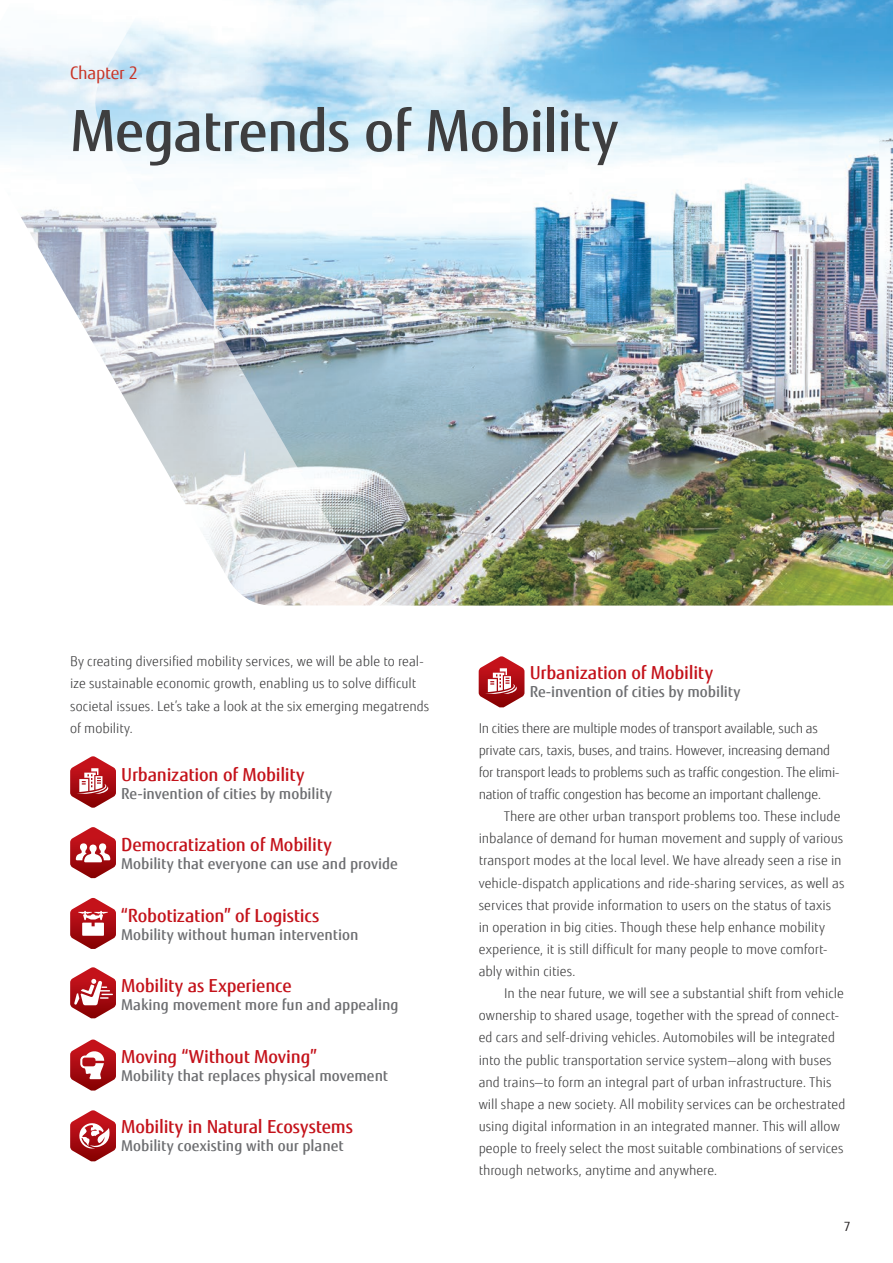
<style>
.page{position:relative;width:893px;height:1263px;background:#fff}
.page>*{position:absolute;margin:0;border:0;box-sizing:border-box;transform-origin:0 0}
.t1{font:500 57px "Fujitsu Sans";letter-spacing:-.02em;color:#3e3e3f}
.t2{font:500 18px "Fujitsu Sans";letter-spacing:-.01em;color:#c4121a}
.t3{font:17.25px "Fujitsu Sans";letter-spacing:-.01em;color:#c93325}
.t4{font:500 15px "Fujitsu Sans";color:#6c6d70}
.t5{font:300 13.5px/22.2px "Fujitsu Sans";color:#3e3e3f}
.t6{font:12.75px "Fujitsu Sans";color:#231f20}
</style>
<div class="page">
<svg style="left:70px;top:756px;width:46px;height:52px"></svg>
<svg style="left:70px;top:827px;width:46px;height:51px"></svg>
<svg style="left:70px;top:898px;width:46px;height:51px"></svg>
<svg style="left:70px;top:967px;width:46px;height:51px"></svg>
<svg style="left:70px;top:1039px;width:46px;height:51px"></svg>
<svg style="left:70px;top:1110px;width:46px;height:51px"></svg>
<svg style="left:479px;top:656px;width:45px;height:51px"></svg>
<img style="left:0;top:48px;width:88px;height:204px">
<img style="left:41px;top:252px;width:47px;height:51px">
<img style="left:88px;top:0;width:805px;height:605px">
<p class="t3" style="left:70px;top:62px;width:69px">Chapter 2</p>
<h1 class="t1" style="left:70px;top:94px;width:550px">Megatrends of Mobility</h1>
<p class="t5" style="left:70px;top:650px;width:361px">By creating diversified mobility services, we will be able to real&shy;ize sustainable economic growth, enabling us to solve difficult societal issues. Let’s take a look at the six emerging megatrends of mobility.</p>
<h2 class="t2" style="left:121px;top:763px;width:185px">Urbanization of Mobility</h2>
<p class="t4" style="left:121px;top:784px;width:212px">Re-invention of cities by mobility</p>
<h2 class="t2" style="left:121px;top:833px;width:212px">Democratization of Mobility</h2>
<p class="t4" style="left:121px;top:854px;width:278px">Mobility that everyone can use and provide</p>
<h2 class="t2" style="left:121px;top:904px;width:200px">“Robotization” of Logistics</h2>
<p class="t4" style="left:121px;top:925px;width:239px">Mobility without human intervention</p>
<h2 class="t2" style="left:121px;top:974px;width:172px">Mobility as Experience</h2>
<p class="t4" style="left:121px;top:995px;width:279px">Making movement more fun and appealing</p>
<h2 class="t2" style="left:121px;top:1045px;width:197px">Moving “Without Moving”</h2>
<p class="t4" style="left:121px;top:1066px;width:268px">Mobility that replaces physical movement</p>
<h2 class="t2" style="left:121px;top:1115px;width:233px">Mobility in Natural Ecosystems</h2>
<p class="t4" style="left:121px;top:1136px;width:224px">Mobility coexisting with our planet</p>
<h2 class="t2" style="left:530px;top:661px;width:185px">Urbanization of Mobility</h2>
<p class="t4" style="left:530px;top:682px;width:212px">Re-invention of cities by mobility</p>
<p class="t5" style="left:479px;top:717px;width:362px">In cities there are multiple modes of transport available, such as private cars, taxis, buses, and trains. However, increasing demand for transport leads to problems such as traffic congestion. The elimi&shy;nation of traffic congestion has become an important challenge.</p>
<p class="t5" style="left:479px;top:805px;width:367px;text-indent:26px">There are other urban transport problems too. These include inbalance of demand for human movement and supply of various transport modes at the local level. We have already seen a rise in vehicle-dispatch applications and ride-sharing services, as well as services that provide information to users on the status of taxis in operation in big cities. Though these help enhance mobility experience, it is still difficult for many people to move comfort&shy;ably within cities.</p>
<p class="t5" style="left:479px;top:982px;width:368px;text-indent:26px">In the near future, we will see a substantial shift from vehicle ownership to shared usage, together with the spread of connect&shy;ed cars and self-driving vehicles. Automobiles will be integrated into the public transportation service system—along with buses and trains—to form an integral part of urban infrastructure. This will shape a new society. All mobility services can be orchestrated using digital information in an integrated manner. This will allow people to freely select the most suitable combinations of services through networks, anytime and anywhere.</p>
<p class="t6" style="left:844px;top:1219px;width:8px">7</p>
</div>
